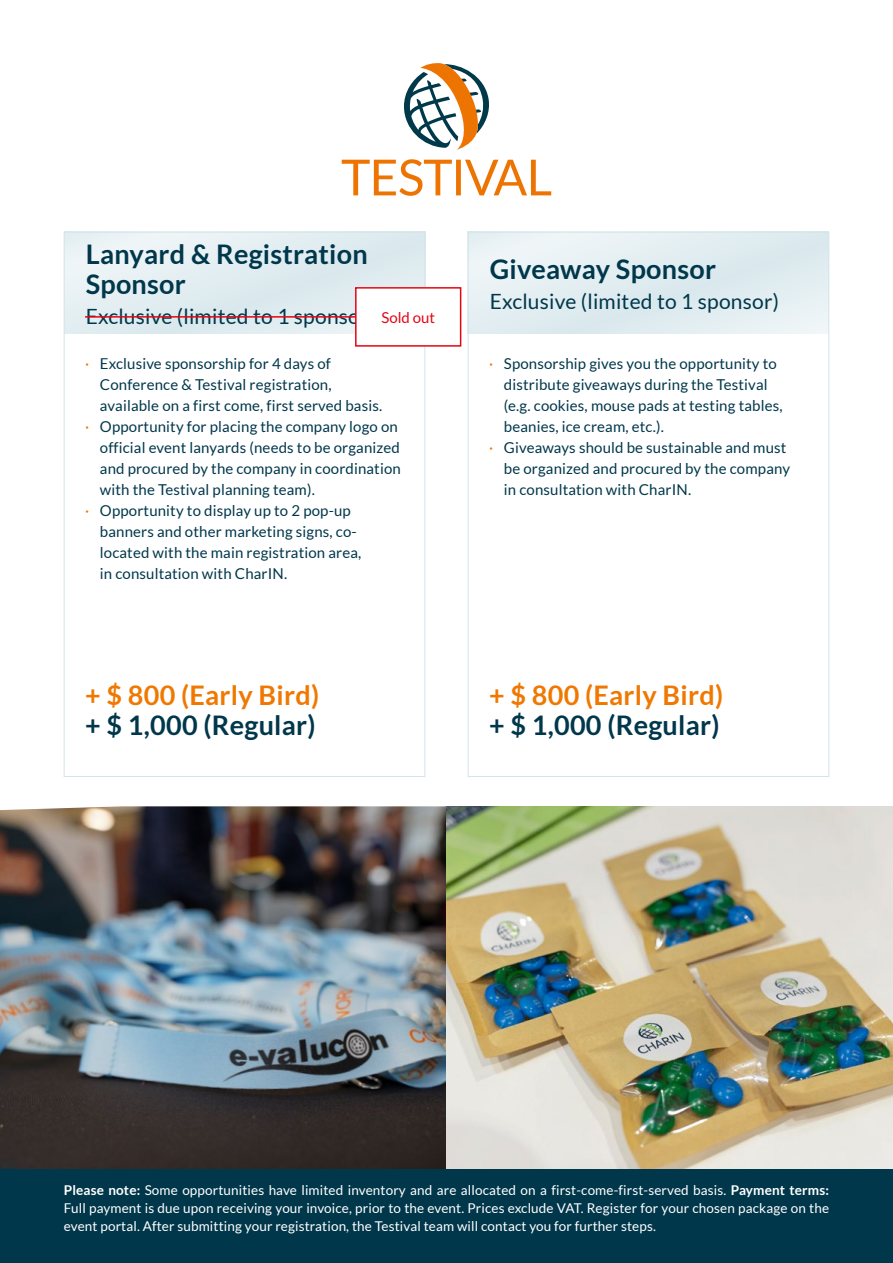
<style>
.page{position:relative;width:893px;height:1263px;background:#fff}
.page>*{position:absolute;margin:0;border:0;box-sizing:border-box;transform-origin:0 0}
.t1{font:700 27px/30px "Lato";letter-spacing:.01em;color:#00374b}
.t2{font:700 27px "Lato";letter-spacing:.01em;color:#f07800}
.t3{font:21px "Lato";letter-spacing:.01em;color:#00374b}
.t4{font:15px "Lato";letter-spacing:.01em;color:#00374b}
.t5{font:15px "Lato";color:#e30613}
.t6{font:13.5px/18px "Lato";letter-spacing:.01em;color:#fff;text-align:justify}
.s1{color:#f07800}
.s2{font-weight:700}
</style>
<div class="page">
<div style="left:468px;top:232px;width:361px;height:545px;background:#fff;border:1px solid #d2e4ea"></div>
<div style="left:468px;top:232px;width:361px;height:102px;background:#e2edf1"></div>
<img style="left:0;top:806px;width:893px;height:363px">
<div style="left:64px;top:232px;width:361px;height:545px;background:#fff;border:1px solid #d2e4ea"></div>
<div style="left:64px;top:232px;width:361px;height:102px;background:#e1edf1"></div>
<div style="left:0;top:1169px;width:893px;height:94px;background:#00374b"></div>
<svg style="left:404px;top:63px;width:85px;height:87px"></svg>
<svg style="left:342px;top:159px;width:209px;height:37px"></svg>
<hr style="left:85px;top:316px;width:280px;height:2px;background:#e30613">
<div style="left:356px;top:288px;width:105px;height:58px;background:#fff"></div>
<div style="left:355px;top:287px;width:106px;height:60px;border:2px solid #e30613"></div>
<h1 class="t1" style="left:86px;top:238px;width:284px">Lanyard &amp; Registration<br>Sponsor</h1>
<h2 class="t3" style="left:86px;top:304px;width:291px">Exclusive (limited to 1 sponsor)</h2>
<p class="t5" style="left:381px;top:309px;width:55px">Sold out</p>
<p class="t4" style="left:85px;top:356px;width:247px"><span class="s1">·</span> Exclusive sponsorship for 4 days of</p>
<p class="t4" style="left:100px;top:377px;width:233px">Conference &amp; Testival registration,</p>
<p class="t4" style="left:100px;top:398px;width:284px">available on a first come, first served basis.</p>
<p class="t4" style="left:85px;top:419px;width:314px"><span class="s1">·</span> Opportunity for placing the company logo on</p>
<p class="t4" style="left:100px;top:440px;width:302px">official event lanyards (needs to be organized</p>
<p class="t4" style="left:100px;top:461px;width:302px">and procured by the company in coordination</p>
<p class="t4" style="left:100px;top:482px;width:216px">with the Testival planning team).</p>
<p class="t4" style="left:85px;top:503px;width:267px"><span class="s1">·</span> Opportunity to display up to 2 pop-up</p>
<p class="t4" style="left:100px;top:524px;width:258px">banners and other marketing signs, co-</p>
<p class="t4" style="left:100px;top:545px;width:263px">located with the main registration area,</p>
<p class="t4" style="left:100px;top:566px;width:189px">in consultation with CharIN.</p>
<h1 class="t2" style="left:85px;top:680px;width:236px">+ $ 800 (Early Bird)</h1>
<h1 class="t1" style="left:85px;top:710px;width:232px">+ $ 1,000 (Regular)</h1>
<h1 class="t1" style="left:490px;top:253px;width:228px">Giveaway Sponsor</h1>
<h2 class="t3" style="left:490px;top:289px;width:291px">Exclusive (limited to 1 sponsor)</h2>
<p class="t4" style="left:489px;top:356px;width:289px"><span class="s1">·</span> Sponsorship gives you the opportunity to</p>
<p class="t4" style="left:504px;top:377px;width:265px">distribute giveaways during the Testival</p>
<p class="t4" style="left:504px;top:398px;width:280px">(e.g. cookies, mouse pads at testing tables,</p>
<p class="t4" style="left:504px;top:419px;width:162px">beanies, ice cream, etc.).</p>
<p class="t4" style="left:489px;top:440px;width:299px"><span class="s1">·</span> Giveaways should be sustainable and must</p>
<p class="t4" style="left:504px;top:461px;width:288px">be organized and procured by the company</p>
<p class="t4" style="left:504px;top:482px;width:189px">in consultation with CharIN.</p>
<h1 class="t2" style="left:489px;top:680px;width:236px">+ $ 800 (Early Bird)</h1>
<h1 class="t1" style="left:489px;top:710px;width:232px">+ $ 1,000 (Regular)</h1>
<p class="t6" style="left:64px;top:1181px;width:767px"><span class="s2">Please note:</span> Some opportunities have limited inventory and are allocated on a first-come-first-served basis. <span class="s2">Payment terms:<br></span>Full payment is due upon receiving your invoice, prior to the event. Prices exclude VAT. Register for your chosen package on the event portal. After submitting your registration, the Testival team will contact you for further steps.</p>
</div>
